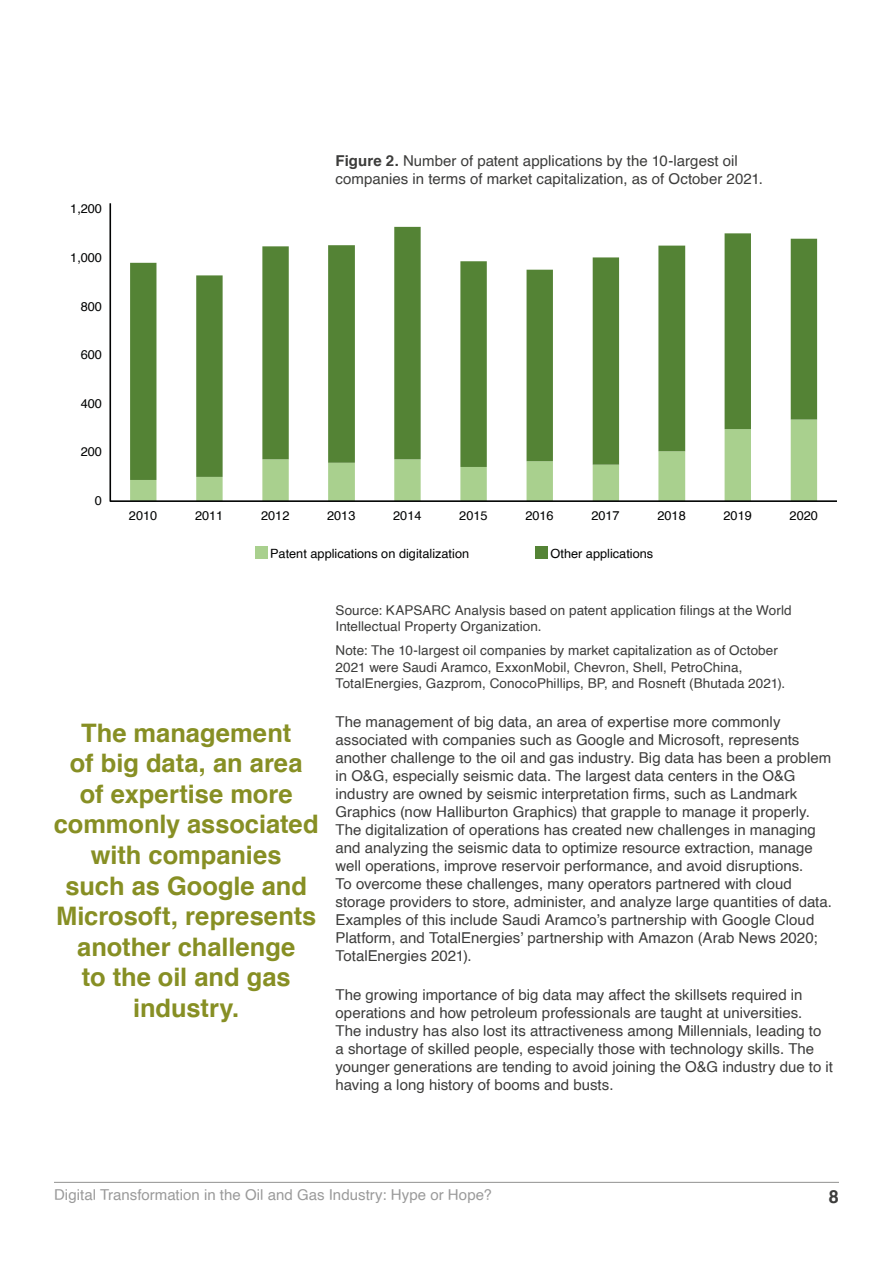
<style>
.page{position:relative;width:893px;height:1263px;background:#fff}
.page>*{position:absolute;margin:0;border:0;box-sizing:border-box;transform-origin:0 0}
.t1{font:700 25.5px/30.6px "Helvetica";color:#878f24;text-align:center}
.t2{font:700 18px "Helvetica";color:#3c3c3b}
.t3{font:15px/18px "Helvetica";color:#3c3c3b}
.t4{font:15px "Helvetica";color:#9a9a9a}
.t5{font:13.5px/16.2px "Helvetica";letter-spacing:.005em;color:#3c3c3b}
.t6{font:12.75px "Helvetica";color:#010202}
.s1{font-weight:700}
</style>
<div class="page">
<hr style="left:54px;top:1182px;width:785px;height:1px;background:#9d9d9c">
<svg style="left:109px;top:203px;width:728px;height:299px"></svg>
<div style="left:255px;top:546px;width:12px;height:12px;background:#a9d08e"></div>
<div style="left:535px;top:546px;width:13px;height:12px;background:#548335"></div>
<p class="t6" style="left:70px;top:199px;width:33px">1,200</p>
<p class="t6" style="left:70px;top:248px;width:33px">1,000</p>
<p class="t6" style="left:81px;top:296px;width:23px">800</p>
<p class="t6" style="left:81px;top:345px;width:23px">600</p>
<p class="t6" style="left:81px;top:393px;width:23px">400</p>
<p class="t6" style="left:81px;top:442px;width:23px">200</p>
<p class="t6" style="left:95px;top:490px;width:9px">0</p>
<p class="t3" style="left:335px;top:153px;width:429px"><span class="s1">Figure 2.</span> Number of patent applications by the 10-largest oil companies in terms of market capitalization, as of October 2021.</p>
<p class="t6" style="left:129px;top:505px;width:30px">2010</p>
<p class="t6" style="left:195px;top:505px;width:30px">2011</p>
<p class="t6" style="left:261px;top:505px;width:30px">2012</p>
<p class="t6" style="left:327px;top:505px;width:30px">2013</p>
<p class="t6" style="left:393px;top:505px;width:30px">2014</p>
<p class="t6" style="left:459px;top:505px;width:30px">2015</p>
<p class="t6" style="left:525px;top:505px;width:30px">2016</p>
<p class="t6" style="left:591px;top:505px;width:30px">2017</p>
<p class="t6" style="left:657px;top:505px;width:30px">2018</p>
<p class="t6" style="left:723px;top:505px;width:30px">2019</p>
<p class="t6" style="left:790px;top:505px;width:30px">2020</p>
<p class="t6" style="left:270px;top:543px;width:201px">Patent applications on digitalization</p>
<p class="t6" style="left:551px;top:543px;width:104px">Other applications</p>
<h1 class="t1" style="left:54px;top:718px;width:266px">The management<br>of big data, an area<br>of expertise more commonly associated with companies<br>such as Google and<br>Microsoft, represents another challenge<br>to the oil and gas industry.</h1>
<p class="t5" style="left:335px;top:602px;width:458px">Source: KAPSARC Analysis based on patent application filings at the World<br>Intellectual Property Organization.</p>
<p class="t5" style="left:335px;top:643px;width:451px">Note: The 10-largest oil companies by market capitalization as of October<br>2021 were Saudi Aramco, ExxonMobil, Chevron, Shell, PetroChina,<br>TotalEnergies, Gazprom, ConocoPhillips, BP, and Rosneft (Bhutada 2021).</p>
<p class="t3" style="left:335px;top:713px;width:498px">The management of big data, an area of expertise more commonly associated with companies such as Google and Microsoft, represents another challenge to the oil and gas industry. Big data has been a problem in O&amp;G, especially seismic data. The largest data centers in the O&amp;G industry are owned by seismic interpretation firms, such as Landmark Graphics (now Halliburton Graphics) that grapple to manage it properly.<br>The digitalization of operations has created new challenges in managing and analyzing the seismic data to optimize resource extraction, manage well operations, improve reservoir performance, and avoid disruptions.<br>To overcome these challenges, many operators partnered with cloud storage providers to store, administer, and analyze large quantities of data.<br>Examples of this include Saudi Aramco’s partnership with Google Cloud Platform, and TotalEnergies’ partnership with Amazon (Arab News 2020; TotalEnergies 2021).</p>
<p class="t3" style="left:335px;top:987px;width:499px">The growing importance of big data may affect the skillsets required in operations and how petroleum professionals are taught at universities.<br>The industry has also lost its attractiveness among Millennials, leading to a shortage of skilled people, especially those with technology skills. The younger generations are tending to avoid joining the O&amp;G industry due to it having a long history of booms and busts.</p>
<p class="t4" style="left:54px;top:1183px;width:439px">Digital Transformation in the Oil and Gas Industry: Hype or Hope?</p>
<p class="t2" style="left:829px;top:1181px;width:12px">8</p>
</div>
